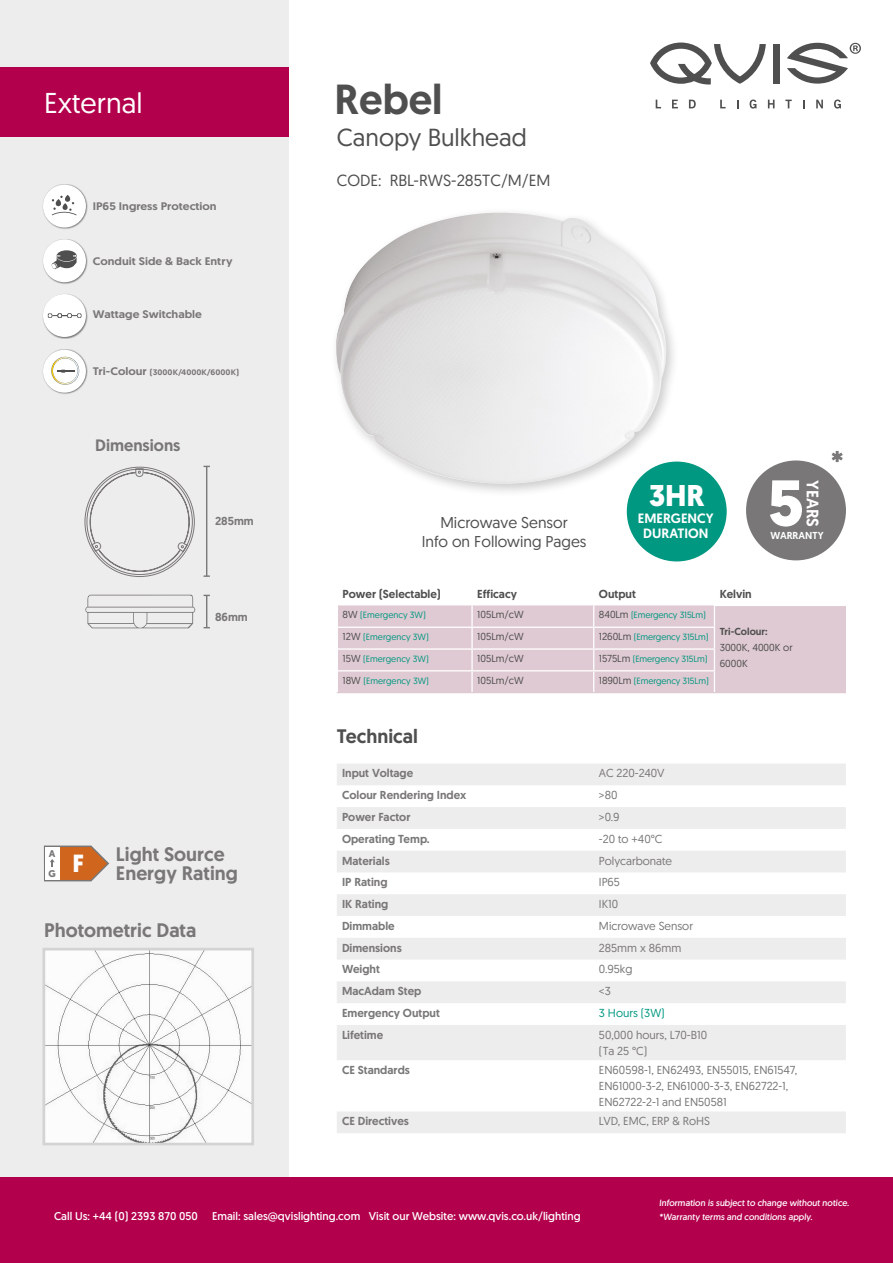
<style>
.page{position:relative;width:893px;height:1263px;background:#fff}
.page>*{position:absolute;margin:0;border:0;box-sizing:border-box;transform-origin:0 0}
.t1{font:700 64.8px "Geomanist";color:#fff}
.t2{font:500 42px "Geomanist";color:#4f4f4f}
.t3{font:700 30px "Geomanist";color:#fff}
.t4{font:28.65px "Geomanist";color:#fff}
.t5{font:700 24.75px "Geomanist";color:#fff}
.t6{font:24.6px "Geomanist";color:#4f4f4f}
.t7{font:500 19.5px/19.5px "Geomanist";color:#797777}
.t8{font:500 19.5px "Geomanist";color:#4f4f4f}
.t9{font:500 16.65px "Geomanist";color:#fff}
.t10{font:500 16.5px "Geomanist";color:#797777}
.t11{font:16.2px "Geomanist";color:#4f4f4f}
.t12{font:15.6px/18.8px "Geomanist";color:#4f4f4f;text-align:center}
.t13{font:500 13.5px/15px "Geomanist";color:#fff;text-align:center}
.t14{font:11.55px/16px "Geomanist";color:#797777}
.t15{font:500 11.55px "Geomanist";color:#797777}
.t16{font:500 11.55px "Geomanist";color:#4f4f4f}
.t17{font:11.55px "Geomanist";color:#009881}
.t18{font:11.25px "Geomanist";color:#fff}
.t19{font:500 10.95px "Geomanist";color:#797777;scale:1.1 1}
.t20{font:10.2px/16px "Geomanist";color:#4f4f4f}
.t21{font:500 10.2px "Geomanist";color:#4f4f4f}
.t22{font:500 10.05px "Geomanist";color:#fff}
.t23{font:700 9.75px/20.4px "Geomanist";color:#797777}
.t24{font:9px "Geomanist";letter-spacing:-.01em;color:#009881}
.t25{font:9px/13.5px "Geomanist";color:#fff}
.t26{font:500 7.95px "Geomanist";color:#797777;scale:1.1 1}
.s1{font-size:10.95px}
.s2{font-size:10.2px;color:#4f4f4f}
</style>
<div class="page">
<div style="left:0;top:0;width:288px;height:1212px;background:#eeeded"></div>
<div style="left:0;top:1178px;width:893px;height:85px;background:#b3004c"></div>
<div style="left:42px;top:184px;width:46px;height:45px;background:#000;opacity:.5"></div>
<div style="left:43px;top:185px;width:43px;height:43px;background:#fff;border-radius:50%"></div>
<div style="left:42px;top:239px;width:46px;height:45px;background:#000;opacity:.5"></div>
<div style="left:43px;top:239px;width:43px;height:43px;background:#fff;border-radius:50%"></div>
<div style="left:42px;top:294px;width:46px;height:45px;background:#000;opacity:.5"></div>
<div style="left:43px;top:294px;width:43px;height:43px;background:#fff;border-radius:50%"></div>
<div style="left:42px;top:349px;width:46px;height:46px;background:#000;opacity:.5"></div>
<div style="left:43px;top:350px;width:43px;height:43px;background:#fff;border-radius:50%"></div>
<div style="left:0;top:67px;width:288px;height:69px;background:#b3004c"></div>
<svg style="left:773px;top:44px;width:6px;height:39px"></svg>
<svg style="left:650px;top:43px;width:116px;height:42px"></svg>
<svg style="left:787px;top:43px;width:74px;height:41px"></svg>
<svg style="left:656px;top:100px;width:5px;height:8px"></svg>
<svg style="left:672px;top:100px;width:6px;height:8px"></svg>
<svg style="left:689px;top:100px;width:7px;height:8px"></svg>
<svg style="left:720px;top:100px;width:6px;height:8px"></svg>
<svg style="left:750px;top:100px;width:6px;height:9px"></svg>
<svg style="left:768px;top:100px;width:6px;height:8px"></svg>
<svg style="left:785px;top:100px;width:7px;height:8px"></svg>
<svg style="left:816px;top:100px;width:7px;height:8px"></svg>
<svg style="left:834px;top:100px;width:7px;height:9px"></svg>
<svg style="left:832px;top:451px;width:11px;height:11px"></svg>
<div style="left:746px;top:460px;width:100px;height:100px;background:#797777;border-radius:50%"></div>
<div style="left:714px;top:605px;width:132px;height:88px;background:#dfc9d2"></div>
<svg style="left:338px;top:605px;width:377px;height:87px;background:#e0ccd4"></svg>
<hr style="left:337px;top:692px;width:135px;height:1px;background:#dfc9d2">
<hr style="left:472px;top:692px;width:122px;height:1px;background:#dfc9d2">
<hr style="left:594px;top:692px;width:120px;height:1px;background:#dfc9d2">
<hr style="left:714px;top:605px;width:132px;height:1px;background:#fff">
<hr style="left:206px;top:466px;width:1px;height:110px;background:#7a7878">
<hr style="left:206px;top:595px;width:1px;height:33px;background:#7a7878">
<svg style="left:42px;top:948px;width:212px;height:198px"></svg>
<svg style="left:52px;top:195px;width:25px;height:20px"></svg>
<svg style="left:57px;top:370px;width:17px;height:3px"></svg>
<div style="left:51px;top:357px;width:28px;height:28px;border:2px solid #797777;border-radius:50%"></div>
<div style="left:52px;top:357px;width:27px;height:27px;border:1px solid #fff;border-radius:50%"></div>
<svg style="left:51px;top:250px;width:26px;height:20px"></svg>
<svg style="left:48px;top:313px;width:33px;height:5px"></svg>
<svg style="left:84px;top:466px;width:111px;height:111px"></svg>
<svg style="left:85px;top:595px;width:110px;height:33px"></svg>
<div style="left:330px;top:206px;width:350px;height:291px;background:#000;opacity:.21"></div>
<img style="left:393px;top:213px;width:100px;height:28px">
<div style="left:627px;top:462px;width:100px;height:99px;background:#009881;border-radius:50%"></div>
<svg style="left:43px;top:845px;width:66px;height:37px;background:#d49c77"></svg>
<svg style="left:337px;top:764px;width:509px;height:369px"></svg>
<svg style="left:337px;top:981px;width:509px;height:79px"></svg>
<h3 class="t4" style="left:44px;top:84px;width:100px">External</h3>
<p class="t19" style="left:93px;top:199px;width:114px">IP65 Ingress Protection</p>
<p class="t19" style="left:93px;top:253px;width:129px">Conduit Side &amp; Back Entry</p>
<p class="t19" style="left:93px;top:307px;width:101px">Wattage Switchable</p>
<p class="t26" style="left:93px;top:367px;width:134px"><span class="s1">Tri-Colour</span> (3000K/4000K/6000K)</p>
<h3 class="t10" style="left:95px;top:434px;width:87px">Dimensions</h3>
<p class="t15" style="left:215px;top:513px;width:40px">285mm</p>
<p class="t15" style="left:215px;top:609px;width:34px">86mm</p>
<p class="t23" style="left:49px;top:843px;width:9px">A<br>G</p>
<h3 class="t7" style="left:116px;top:844px;width:123px">Light Source<br>Energy Rating</h3>
<h3 class="t5" style="left:73px;top:846px;width:13px">F</h3>
<h3 class="t7" style="left:44px;top:920px;width:154px">Photometric Data</h3>
<h2 class="t2" style="left:335px;top:72px;width:109px">Rebel</h2>
<h3 class="t6" style="left:337px;top:121px;width:192px">Canopy Bulkhead</h3>
<h3 class="t11" style="left:337px;top:170px;width:215px">CODE: RBL-RWS-285TC/M/EM</h3>
<h3 class="t12" style="left:422px;top:512px;width:166px">Microwave Sensor<br>Info on Following Pages</h3>
<h3 class="t3" style="left:649px;top:475px;width:58px">3HR</h3>
<p class="t13" style="left:638px;top:511px;width:77px">EMERGENCY<br>DURATION</p>
<h1 class="t1" style="left:768px;top:460px;width:37px">5</h1>
<h3 class="t9" style="left:824px;top:480px;width:49px;rotate:90deg">YEARS</h3>
<p class="t22" style="left:770px;top:529px;width:55px">WARRANTY</p>
<p class="t16" style="left:343px;top:586px;width:100px">Power (Selectable)</p>
<p class="t16" style="left:477px;top:586px;width:41px">Efficacy</p>
<p class="t16" style="left:599px;top:586px;width:38px">Output</p>
<p class="t16" style="left:720px;top:586px;width:34px">Kelvin</p>
<p class="t24" style="left:343px;top:609px;width:85px"><span class="s2">8W</span> (Emergency 3W)</p>
<p class="t20" style="left:477px;top:606px;width:48px">105Lm/cW</p>
<p class="t24" style="left:599px;top:609px;width:108px"><span class="s2">840Lm</span> (Emergency 315Lm)</p>
<p class="t21" style="left:720px;top:624px;width:49px">Tri-Colour:</p>
<p class="t20" style="left:720px;top:639px;width:74px">3000K, 4000K or<br>6000K</p>
<p class="t24" style="left:343px;top:631px;width:88px"><span class="s2">12W</span> (Emergency 3W)</p>
<p class="t20" style="left:477px;top:628px;width:48px">105Lm/cW</p>
<p class="t24" style="left:599px;top:631px;width:111px"><span class="s2">1260Lm</span> (Emergency 315Lm)</p>
<p class="t24" style="left:343px;top:653px;width:88px"><span class="s2">15W</span> (Emergency 3W)</p>
<p class="t20" style="left:477px;top:650px;width:48px">105Lm/cW</p>
<p class="t24" style="left:599px;top:653px;width:110px"><span class="s2">1575Lm</span> (Emergency 315Lm)</p>
<p class="t24" style="left:343px;top:675px;width:88px"><span class="s2">18W</span> (Emergency 3W)</p>
<p class="t20" style="left:477px;top:672px;width:48px">105Lm/cW</p>
<p class="t24" style="left:599px;top:675px;width:111px"><span class="s2">1890Lm</span> (Emergency 315Lm)</p>
<h3 class="t8" style="left:337px;top:723px;width:83px">Technical</h3>
<p class="t15" style="left:342px;top:766px;width:73px">Input Voltage</p>
<p class="t14" style="left:599px;top:765px;width:67px">AC 220-240V</p>
<p class="t15" style="left:342px;top:787px;width:126px">Colour Rendering Index</p>
<p class="t14" style="left:599px;top:787px;width:20px">&gt;80</p>
<p class="t15" style="left:342px;top:809px;width:70px">Power Factor</p>
<p class="t14" style="left:599px;top:808px;width:22px">&gt;0.9</p>
<p class="t15" style="left:342px;top:831px;width:89px">Operating Temp.</p>
<p class="t14" style="left:599px;top:830px;width:65px">-20 to +40°C</p>
<p class="t15" style="left:342px;top:853px;width:49px">Materials</p>
<p class="t14" style="left:599px;top:852px;width:75px">Polycarbonate</p>
<p class="t15" style="left:342px;top:875px;width:47px">IP Rating</p>
<p class="t14" style="left:599px;top:874px;width:23px">IP65</p>
<p class="t15" style="left:342px;top:896px;width:48px">IK Rating</p>
<p class="t14" style="left:599px;top:896px;width:21px">IK10</p>
<p class="t15" style="left:342px;top:918px;width:54px">Dimmable</p>
<p class="t14" style="left:599px;top:917px;width:96px">Microwave Sensor</p>
<p class="t15" style="left:342px;top:940px;width:61px">Dimensions</p>
<p class="t14" style="left:599px;top:939px;width:84px">285mm x 86mm</p>
<p class="t15" style="left:342px;top:962px;width:39px">Weight</p>
<p class="t14" style="left:599px;top:961px;width:35px">0.95kg</p>
<p class="t15" style="left:342px;top:983px;width:81px">MacAdam Step</p>
<p class="t14" style="left:599px;top:983px;width:13px">&lt;3</p>
<p class="t15" style="left:342px;top:1005px;width:99px">Emergency Output</p>
<p class="t17" style="left:599px;top:1005px;width:67px">3 Hours (3W)</p>
<p class="t15" style="left:342px;top:1027px;width:43px">Lifetime</p>
<p class="t14" style="left:599px;top:1026px;width:110px">50,000 hours, L70-B10 (Ta 25 °C)</p>
<p class="t15" style="left:342px;top:1062px;width:69px">CE Standards</p>
<p class="t14" style="left:599px;top:1061px;width:200px">EN60598-1, EN62493, EN55015, EN61547,<br>EN61000-3-2, EN61000-3-3, EN62722-1,<br>EN62722-2-1 and EN50581</p>
<p class="t15" style="left:342px;top:1113px;width:68px">CE Directives</p>
<p class="t14" style="left:599px;top:1113px;width:112px">LVD, EMC, ERP &amp; RoHS</p>
<p class="t18" style="left:54px;top:1208px;width:145px">Call Us: +44 (0) 2393 870 050</p>
<p class="t18" style="left:212px;top:1208px;width:370px">Email: sales@qvislighting.com Visit our Website: www.qvis.co.uk/lighting</p>
<p class="t25" style="left:659px;top:1196px;width:193px">Information is subject to change without notice. *Warranty terms and conditions apply.</p>
</div>
